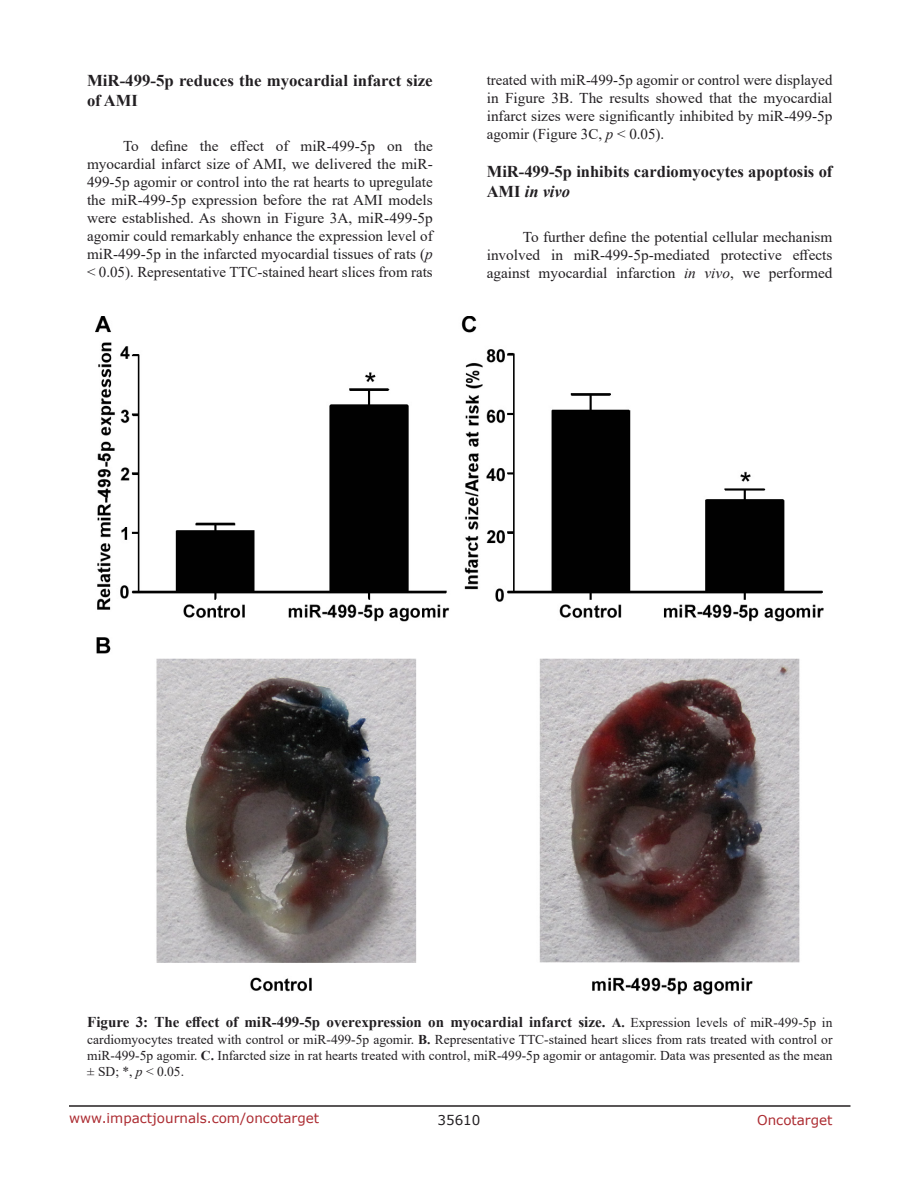
<style>
.page{position:relative;width:918px;height:1188px;background:#fff}
.page>*{position:absolute;margin:0;border:0;box-sizing:border-box;transform-origin:0 0}
.SubHeading{font:700 16.5px/19.8px "Times New Roman";color:#221f22}
.BodyText{font:15px/18px "Times New Roman";color:#221f22;text-align:justify}
.FigureText{font:700 15px "Times New Roman";color:#221f22}
.FigureText-2{font:13.5px/16.2px "Times New Roman";color:#221f22;text-align:justify}
.t1{font:13.5px "Verdana";color:#ac2b31}
.t2{font:13.5px "Verdana";color:#221f22}
.s1{font-style:italic}
.s2{font-size:13.5px}
.s3{font-weight:400;font-size:13.5px}
.s4{font-weight:700}
</style>
<div class="page">
<hr style="left:69px;top:1105px;width:781px;height:2px;background:#231f20">
<img style="left:96px;top:317px;width:728px;height:677px">
<p class="SubHeading" style="left:87px;top:70px;width:347px">MiR-499-5p reduces the myocardial infarct size of AMI</p>
<p class="BodyText" style="left:87px;top:136px;width:347px;text-indent:36px">To define the effect of miR-499-5p on the myocardial infarct size of AMI, we delivered the miR-499-5p agomir or control into the rat hearts to upregulate the miR-499-5p expression before the rat AMI models were established. As shown in Figure 3A, miR-499-5p agomir could remarkably enhance the expression level of miR-499-5p in the infarcted myocardial tissues of rats (<span class="s1">p </span>&lt; 0.05). Representative TTC-stained heart slices from rats</p>
<p class="BodyText" style="left:487px;top:71px;width:347px">treated with miR-499-5p agomir or control were displayed in Figure 3B. The results showed that the myocardial infarct sizes were significantly inhibited by miR-499-5p agomir (Figure 3C, <span class="s1">p</span> &lt; 0.05).</p>
<p class="SubHeading" style="left:487px;top:161px;width:347px">MiR-499-5p inhibits cardiomyocytes apoptosis of<br>AMI <span class="s1">in vivo</span></p>
<p class="BodyText" style="left:487px;top:228px;width:347px;text-indent:36px">To further define the potential cellular mechanism involved in miR-499-5p-mediated protective effects against myocardial infarction <span class="s1">in vivo</span>, we performed</p>
<p class="FigureText" style="left:87px;top:1012px;width:747px">Figure 3: The effect of miR-499-5p overexpression on myocardial infarct size. <span class="s2">A.</span> <span class="s3">Expression levels of miR-499-5p in</span></p>
<p class="FigureText-2" style="left:87px;top:1031px;width:747px">cardiomyocytes treated with control or miR-499-5p agomir. <span class="s4">B.</span> Representative TTC-stained heart slices from rats treated with control or miR-499-5p agomir. <span class="s4">C.</span> Infarcted size in rat hearts treated with control, miR-499-5p agomir or antagomir. Data was presented as the mean ± SD; *, <span class="s1">p</span> &lt; 0.05.</p>
<p class="t1" style="left:69px;top:1109px;width:252px">www.impactjournals.com/oncotarget</p>
<p class="t2" style="left:438px;top:1111px;width:44px">35610</p>
<p class="t1" style="left:757px;top:1111px;width:77px">Oncotarget</p>
</div>
